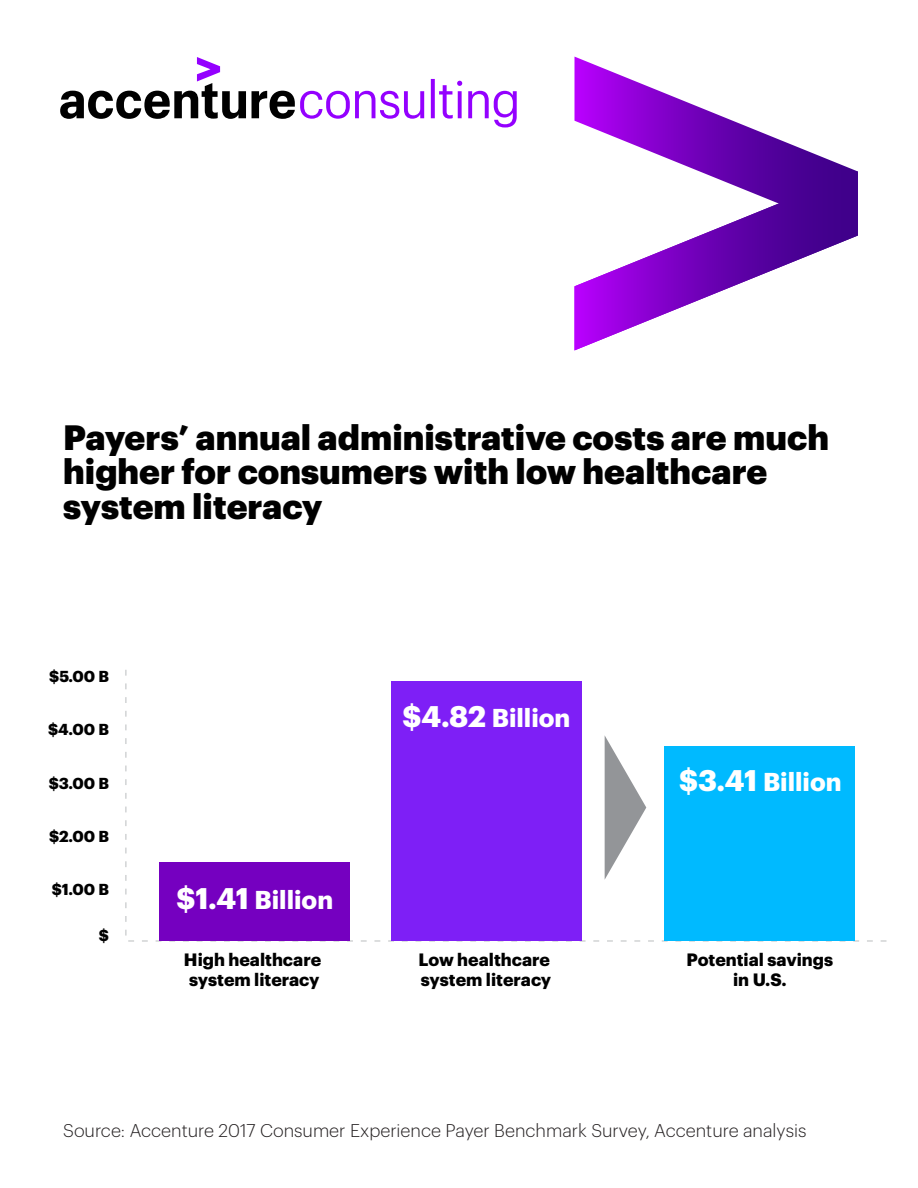
<style>
.page{position:relative;width:918px;height:1188px;background:#fff}
.page>*{position:absolute;margin:0;border:0;box-sizing:border-box;transform-origin:0 0}
.t1{font:900 34.5px/34.5px "Graphik";color:#000}
.t2{font:700 25.35px "Graphik";color:#fff}
.t3{font:300 18px "Graphik";color:#231f20}
.t4{font:700 17.55px/19.5px "Graphik";color:#000}
.t5{font:700 15.6px "Graphik";color:#000}
.s1{font-size:29.25px}
</style>
<div class="page">
<svg style="left:574px;top:236px;width:283px;height:114px"></svg>
<svg style="left:574px;top:57px;width:284px;height:179px"></svg>
<svg style="left:60px;top:57px;width:457px;height:70px"></svg>
<svg style="left:125px;top:670px;width:762px;height:272px"></svg>
<div style="left:159px;top:863px;width:191px;height:78px;background:#7500c0"></div>
<div style="left:665px;top:747px;width:190px;height:194px;background:#00baff"></div>
<div style="left:391px;top:682px;width:190px;height:259px;background:#7e1ff6"></div>
<svg style="left:605px;top:735px;width:41px;height:145px"></svg>
<p class="t1" style="left:63px;top:417px;width:767px">Payers’ annual administrative costs are much higher for consumers with low healthcare system literacy</p>
<p class="t5" style="left:49px;top:664px;width:61px">$5.00 B</p>
<p class="t5" style="left:48px;top:718px;width:62px">$4.00 B</p>
<p class="t5" style="left:49px;top:771px;width:62px">$3.00 B</p>
<p class="t5" style="left:49px;top:824px;width:61px">$2.00 B</p>
<p class="t5" style="left:52px;top:878px;width:59px">$1.00 B</p>
<p class="t5" style="left:99px;top:923px;width:12px">$</p>
<p class="t2" style="left:176px;top:880px;width:158px"><span class="s1">$1.41</span> Billion</p>
<p class="t2" style="left:403px;top:699px;width:169px"><span class="s1">$4.82</span> Billion</p>
<p class="t2" style="left:679px;top:762px;width:164px"><span class="s1">$3.41</span> Billion</p>
<p class="t4" style="left:184px;top:948px;width:139px">High healthcare system literacy</p>
<p class="t4" style="left:418px;top:948px;width:134px">Low healthcare system literacy</p>
<p class="t4" style="left:687px;top:948px;width:148px;text-align:center">Potential savings in U.S.</p>
<p class="t3" style="left:63px;top:1118px;width:745px">Source: Accenture 2017 Consumer Experience Payer Benchmark Survey, Accenture analysis</p>
</div>
